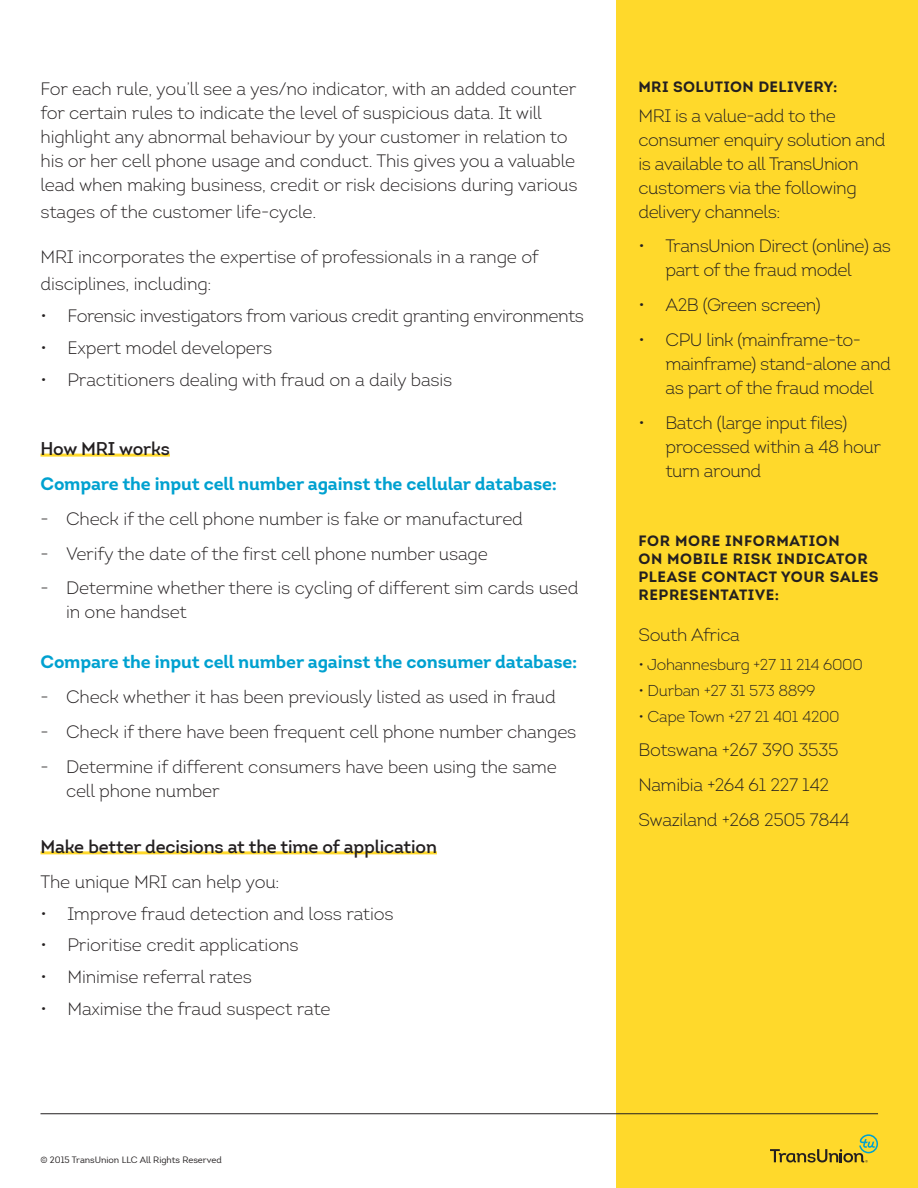
<style>
.page{position:relative;width:918px;height:1188px;background:#fff}
.page>*{position:absolute;margin:0;border:0;box-sizing:border-box;transform-origin:0 0}
._12_16_Body_Black{font:300 18px/24px "Intro";letter-spacing:-.01em;color:#231f20}
._12_16_Call_to_Actio{font:300 18px/24px "Intro";letter-spacing:-.025em;color:#231f20}
._12_16_Body_Black-2{font:700 18px "Intro";letter-spacing:-.01em;color:#00a1d0}
._12_16_Body_Black-3{font:600 18px "Intro";letter-spacing:-.01em;color:#231f20}
._12_16_Call_to_Actio-2{font:300 15.75px "Intro";letter-spacing:-.02em;color:#231f20}
._10_Call_to_Action_B{font:15px/18px "Intro Bold Caps";letter-spacing:.04em;color:#231f20}
.t1{font:9px "Intro";color:#231f20}
</style>
<div class="page">
<div style="left:616px;top:0;width:302px;height:1188px;background:#ffd92b"></div>
<hr style="left:40px;top:454px;width:130px;height:3px;background:#ffd92b">
<hr style="left:40px;top:851px;width:397px;height:3px;background:#ffd92b">
<hr style="left:40px;top:1113px;width:838px;height:1px;background:#231f20">
<svg style="left:770px;top:1134px;width:108px;height:29px"></svg>
<p class="_12_16_Body_Black" style="left:40px;top:76px;width:539px">For each rule, you’ll see a yes/no indicator, with an added counter for certain rules to indicate the level of suspicious data. It will highlight any abnormal behaviour by your customer in relation to his or her cell phone usage and conduct. This gives you a valuable lead when making business, credit or risk decisions during various</p>
<p class="_12_16_Body_Black" style="left:40px;top:199px;width:277px">stages of the customer life-cycle.</p>
<p class="_12_16_Body_Black" style="left:40px;top:243px;width:500px;line-height:27px">MRI incorporates the expertise of professionals in a range of disciplines, including:</p>
<p class="_12_16_Body_Black" style="left:40px;top:304px;width:545px">• Forensic investigators from various credit granting environments</p>
<p class="_12_16_Body_Black" style="left:40px;top:335px;width:233px">• Expert model developers</p>
<p class="_12_16_Body_Black" style="left:40px;top:367px;width:413px">• Practitioners dealing with fraud on a daily basis</p>
<p class="_12_16_Body_Black-3" style="left:40px;top:438px;width:131px">How MRI works</p>
<p class="_12_16_Body_Black-2" style="left:40px;top:472px;width:518px">Compare the input cell number against the cellular database:</p>
<p class="_12_16_Body_Black" style="left:40px;top:506px;width:484px">- Check if the cell phone number is fake or manufactured</p>
<p class="_12_16_Body_Black" style="left:40px;top:541px;width:449px">- Verify the date of the first cell phone number usage</p>
<p class="_12_16_Body_Black" style="left:66px;top:576px;width:514px;text-indent:-26px">- Determine whether there is cycling of different sim cards used in one handset</p>
<p class="_12_16_Body_Black-2" style="left:40px;top:650px;width:538px">Compare the input cell number against the consumer database:</p>
<p class="_12_16_Body_Black" style="left:40px;top:685px;width:517px">- Check whether it has been previously listed as used in fraud</p>
<p class="_12_16_Body_Black" style="left:40px;top:719px;width:537px">- Check if there have been frequent cell phone number changes</p>
<p class="_12_16_Body_Black" style="left:66px;top:754px;width:492px;text-indent:-26px">- Determine if different consumers have been using the same cell phone number</p>
<p class="_12_16_Body_Black-3" style="left:40px;top:835px;width:398px">Make better decisions at the time of application</p>
<p class="_12_16_Body_Black" style="left:40px;top:869px;width:240px">The unique MRI can help you:</p>
<p class="_12_16_Body_Black" style="left:40px;top:901px;width:355px">• Improve fraud detection and loss ratios</p>
<p class="_12_16_Body_Black" style="left:40px;top:933px;width:260px">• Prioritise credit applications</p>
<p class="_12_16_Body_Black" style="left:40px;top:965px;width:213px">• Minimise referral rates</p>
<p class="_12_16_Body_Black" style="left:40px;top:997px;width:291px">• Maximise the fraud suspect rate</p>
<p class="t1" style="left:40px;top:1154px;width:183px">© 2015 TransUnion LLC All Rights Reserved</p>
<p class="_10_Call_to_Action_B" style="left:638px;top:78px;width:201px">MRI SOLUTION DELIVERY:</p>
<p class="_12_16_Call_to_Actio" style="left:638px;top:103px;width:249px">MRI is a value-add to the consumer enquiry solution and is available to all TransUnion customers via the following delivery channels:</p>
<p class="_12_16_Body_Black" style="left:665px;top:234px;width:227px;text-indent:-27px">• TransUnion Direct (online) as part of the fraud model</p>
<p class="_12_16_Body_Black" style="left:638px;top:293px;width:184px">• A2B (Green screen)</p>
<p class="_12_16_Body_Black" style="left:665px;top:328px;width:227px;text-indent:-27px">• CPU link (mainframe-to&shy;mainframe) stand-alone and as part of the fraud model</p>
<p class="_12_16_Body_Black" style="left:665px;top:411px;width:217px;text-indent:-27px">• Batch (large input files) processed within a 48 hour turn around</p>
<p class="_10_Call_to_Action_B" style="left:638px;top:532px;width:242px">FOR MORE INFORMATION<br>ON MOBILE RISK INDICATOR<br>PLEASE CONTACT YOUR SALES<br>REPRESENTATIVE:</p>
<p class="_12_16_Call_to_Actio" style="left:638px;top:623px;width:103px">South Africa</p>
<p class="_12_16_Call_to_Actio-2" style="left:638px;top:655px;width:226px">• Johannesburg +27 11 214 6000</p>
<p class="_12_16_Call_to_Actio-2" style="left:638px;top:681px;width:178px">• Durban +27 31 573 8899</p>
<p class="_12_16_Call_to_Actio-2" style="left:638px;top:706px;width:203px">• Cape Town +27 21 401 4200</p>
<p class="_12_16_Call_to_Actio" style="left:638px;top:738px;width:202px">Botswana +267 390 3535</p>
<p class="_12_16_Call_to_Actio" style="left:638px;top:773px;width:192px">Namibia +264 61 227 142</p>
<p class="_12_16_Call_to_Actio" style="left:638px;top:808px;width:213px">Swaziland +268 2505 7844</p>
</div>
